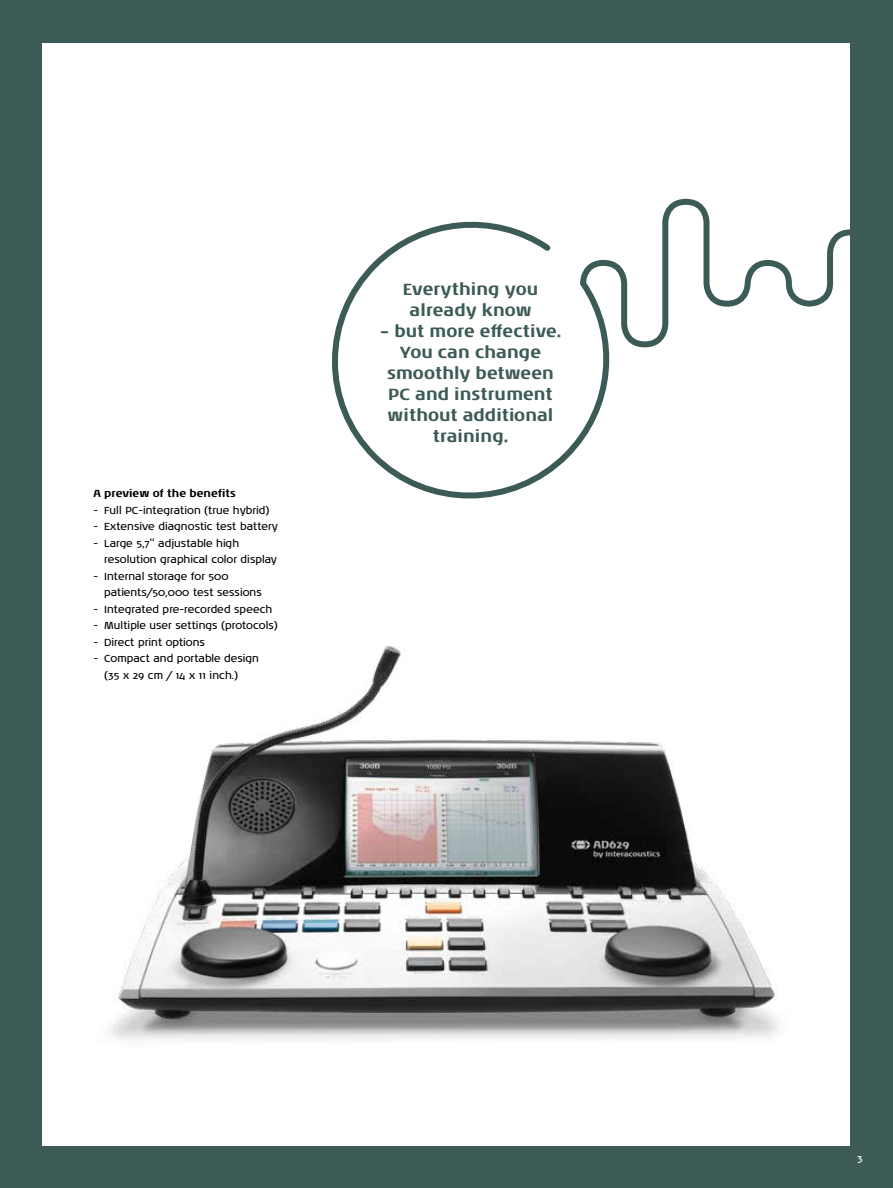
<style>
.page{position:relative;width:893px;height:1188px;background:#3c5b56}
.page>*{position:absolute;margin:0;border:0;box-sizing:border-box;transform-origin:0 0}
.t1{font:700 16.5px/21px "Noa LT Pro";color:#3c5b56;text-align:center}
.t2{font:10.5px/16.5px "Noa LT Pro";color:#000}
.t3{font:700 10.5px "Noa LT Pro";color:#000}
.t4{font:10.5px "Noa LT Pro";color:#fff}
</style>
<div class="page">
<div style="left:43px;top:43px;width:807px;height:1102px;background:#fff"></div>
<svg style="left:332px;top:198px;width:518px;height:301px"></svg>
<img style="left:110px;top:646px;width:669px;height:394px">
<p class="t3" style="left:94px;top:485px;width:144px">A preview of the benefits</p>
<p class="t2" style="left:94px;top:501px;width:177px">- Full PC-integration (true hybrid)</p>
<p class="t2" style="left:94px;top:518px;width:186px">- Extensive diagnostic test battery</p>
<p class="t2" style="left:104px;top:534px;width:174px;text-indent:-11px">- Large 5,7’’ adjustable high resolution graphical color display</p>
<p class="t2" style="left:104px;top:567px;width:159px;text-indent:-11px">- Internal storage for 500 patients/50,000 test sessions</p>
<p class="t2" style="left:94px;top:600px;width:180px">- Integrated pre-recorded speech</p>
<p class="t2" style="left:94px;top:617px;width:186px">- Multiple user settings (protocols)</p>
<p class="t2" style="left:94px;top:633px;width:113px">- Direct print options</p>
<p class="t2" style="left:104px;top:650px;width:156px;text-indent:-11px">- Compact and portable design (35 x 29 cm / 14 x 11 inch.)</p>
<h1 class="t1" style="left:403px;top:278px;width:137px">Everything you already know</h1>
<h1 class="t1" style="left:380px;top:320px;width:183px">– but more effective.<br>You can change smoothly between<br>PC and instrument without additional training.</h1>
<p class="t4" style="left:857px;top:1151px;width:7px">3</p>
</div>
